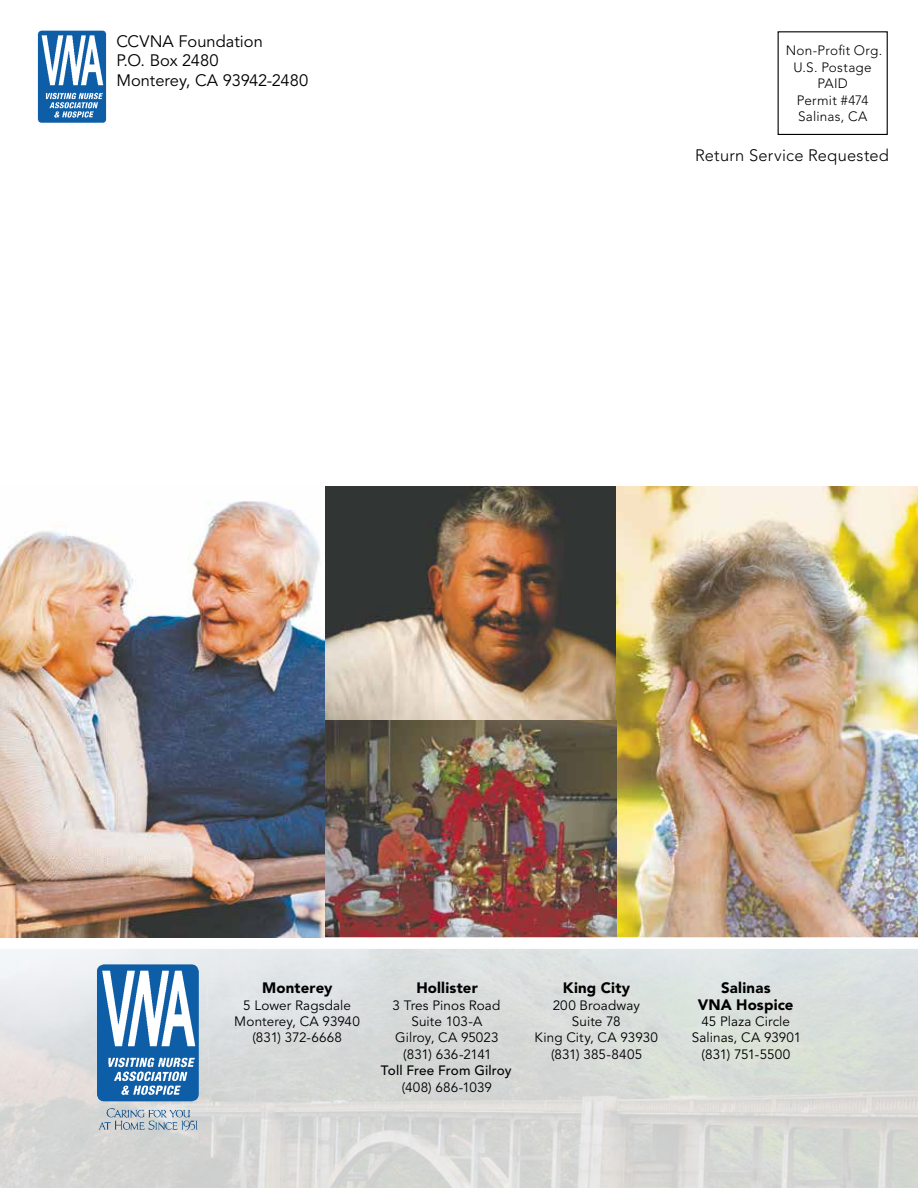
<style>
.page{position:relative;width:918px;height:1188px;background:#fff}
.page>*{position:absolute;margin:0;border:0;box-sizing:border-box;transform-origin:0 0}
.t1{font:16.5px/19.5px "Avenir";color:#000}
.t2{font:300 16.5px "Avenir";letter-spacing:.015em;color:#000}
.t3{font:900 15px/16.5px "Avenir";letter-spacing:.01em;color:#000;text-align:center}
.t4{font:13.5px/16.5px "Avenir";letter-spacing:.005em;color:#000;text-align:center}
.t5{font:300 13.5px/16.5px "Avenir";letter-spacing:.02em;color:#000;text-align:center}
.t6{font:500 13.5px "Avenir";letter-spacing:.01em;color:#000}
</style>
<div class="page">
<img style="left:325px;top:486px;width:292px;height:235px">
<img style="left:617px;top:486px;width:301px;height:451px">
<img style="left:325px;top:721px;width:292px;height:216px">
<img style="left:0;top:949px;width:918px;height:239px">
<div style="left:778px;top:31px;width:110px;height:104px;border:1px solid #000"></div>
<img style="left:37px;top:30px;width:70px;height:93px">
<img style="left:97px;top:964px;width:102px;height:137px">
<img style="left:92px;top:1106px;width:112px;height:29px">
<img style="left:0;top:501px;width:325px;height:436px">
<p class="t1" style="left:116px;top:32px;width:193px">CCVNA Foundation<br>P.O. Box 2480<br>Monterey, CA 93942-2480</p>
<p class="t5" style="left:786px;top:42px;width:98px">Non-Profit Org.<br>U.S. Postage<br>PAID<br>Permit #474<br>Salinas, CA</p>
<p class="t2" style="left:695px;top:146px;width:195px">Return Service Requested</p>
<p class="t3" style="left:262px;top:979px;width:72px">Monterey</p>
<p class="t4" style="left:234px;top:997px;width:127px">5 Lower Ragsdale<br>Monterey, CA 93940 (831) 372-6668</p>
<p class="t3" style="left:416px;top:979px;width:63px">Hollister</p>
<p class="t4" style="left:393px;top:997px;width:109px">3 Tres Pinos Road<br>Suite 103-A<br>Gilroy, CA 95023 (831) 636-2141</p>
<p class="t6" style="left:381px;top:1063px;width:132px">Toll Free From Gilroy</p>
<p class="t4" style="left:402px;top:1079px;width:92px">(408) 686-1039</p>
<p class="t3" style="left:563px;top:979px;width:69px">King City</p>
<p class="t4" style="left:535px;top:997px;width:125px">200 Broadway<br>Suite 78<br>King City, CA 93930 (831) 385-8405</p>
<p class="t3" style="left:698px;top:979px;width:97px">Salinas<br>VNA Hospice</p>
<p class="t4" style="left:692px;top:1013px;width:111px">45 Plaza Circle<br>Salinas, CA 93901 (831) 751-5500</p>
</div>
